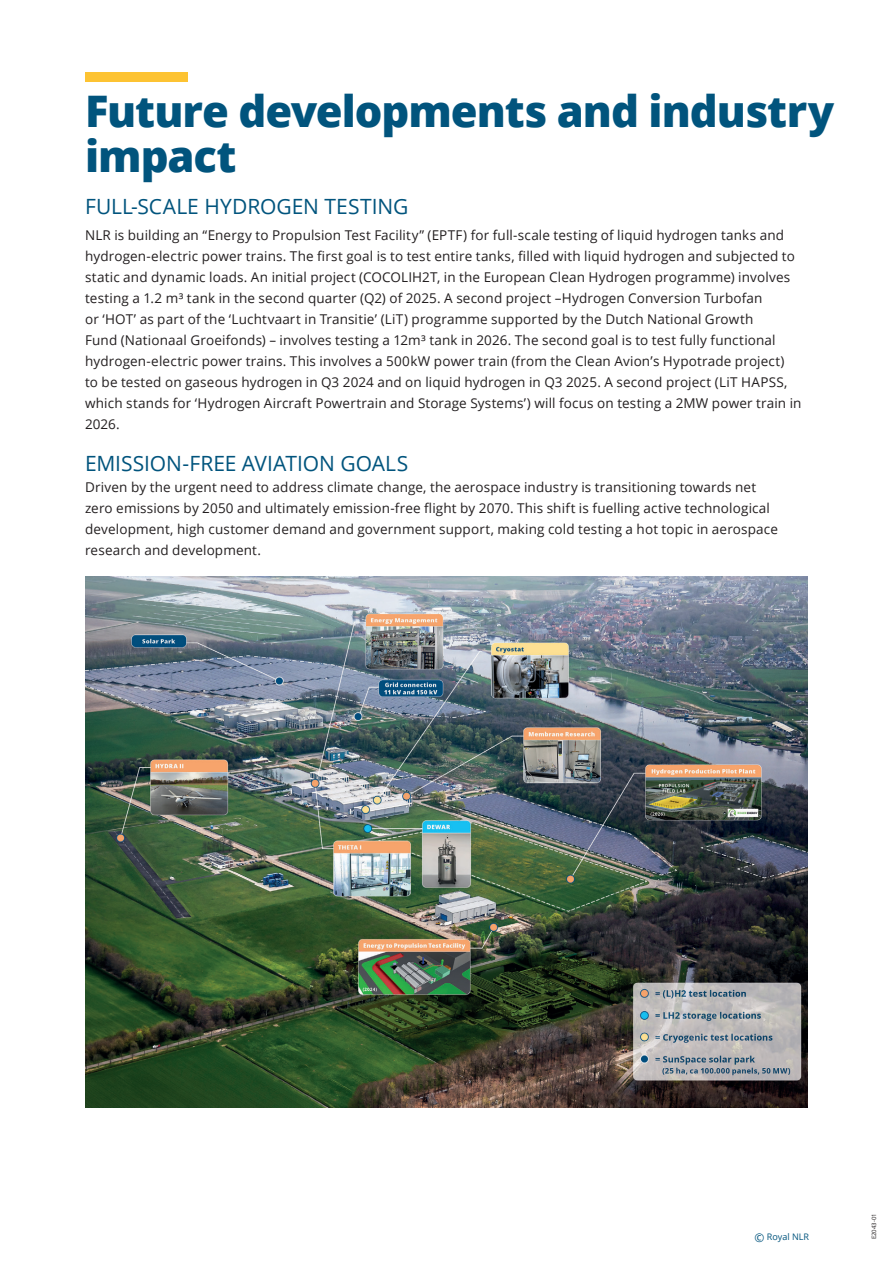
<style>
.page{position:relative;width:893px;height:1263px;background:#fff}
.page>*{position:absolute;margin:0;border:0;box-sizing:border-box;transform-origin:0 0}
.Titel_02{font:800 43.5px/45px "Open Sans";letter-spacing:-.025em;color:#01547d}
.Aleineakop_3{font:21px "Open Sans";letter-spacing:-.005em;color:#01547d}
.Titel_02-2{font:21px "Open Sans";color:#01547d}
.Broodtekst{font:13.5px/21px "Open Sans";letter-spacing:.01em;color:#231f20}
.t1{font:9px "Open Sans";color:#01547d}
.t2{font:6px "Open Sans";color:#231f20}
.s1{font-size:12px}
</style>
<div class="page">
<div style="left:86px;top:72px;width:102px;height:10px;background:#fdc332"></div>
<img style="left:85px;top:576px;width:723px;height:532px">
<p class="Titel_02" style="left:85px;top:87px;width:751px">Future developments and industry impact</p>
<p class="Titel_02-2" style="left:85px;top:192px;width:325px">FULL-SCALE HYDROGEN TESTING</p>
<p class="Broodtekst" style="left:85px;top:225px;width:718px">NLR is building an “Energy to Propulsion Test Facility” (EPTF) for full-scale testing of liquid hydrogen tanks and hydrogen-electric power trains. The first goal is to test entire tanks, filled with liquid hydrogen and subjected to static and dynamic loads. An initial project (COCOLIH2T, in the European Clean Hydrogen programme) involves testing a 1.2 m³ tank in the second quarter (Q2) of 2025. A second project –Hydrogen Conversion Turbofan<br>or ‘HOT’ as part of the ‘Luchtvaart in Transitie’ (LiT) programme supported by the Dutch National Growth<br>Fund (Nationaal Groeifonds) – involves testing a 12m³ tank in 2026. The second goal is to test fully functional hydrogen-electric power trains. This involves a 500kW power train (from the Clean Avion’s Hypotrade project)<br>to be tested on gaseous hydrogen in Q3 2024 and on liquid hydrogen in Q3 2025. A second project (LiT HAPSS, which stands for ‘Hydrogen Aircraft Powertrain and Storage Systems’) will focus on testing a 2MW power train in 2026.</p>
<p class="Aleineakop_3" style="left:85px;top:449px;width:325px">EMISSION-FREE AVIATION GOALS</p>
<p class="Broodtekst" style="left:85px;top:477px;width:694px">Driven by the urgent need to address climate change, the aerospace industry is transitioning towards net zero emissions by 2050 and ultimately emission-free flight by 2070. This shift is fuelling active technological development, high customer demand and government support, making cold testing a hot topic in aerospace research and development.</p>
<p class="t1" style="left:755px;top:1231px;width:56px"><span class="s1">©</span> Royal NLR</p>
<p class="t2" style="left:870px;top:1239px;width:27px;rotate:-90deg">E2043-01</p>
</div>
